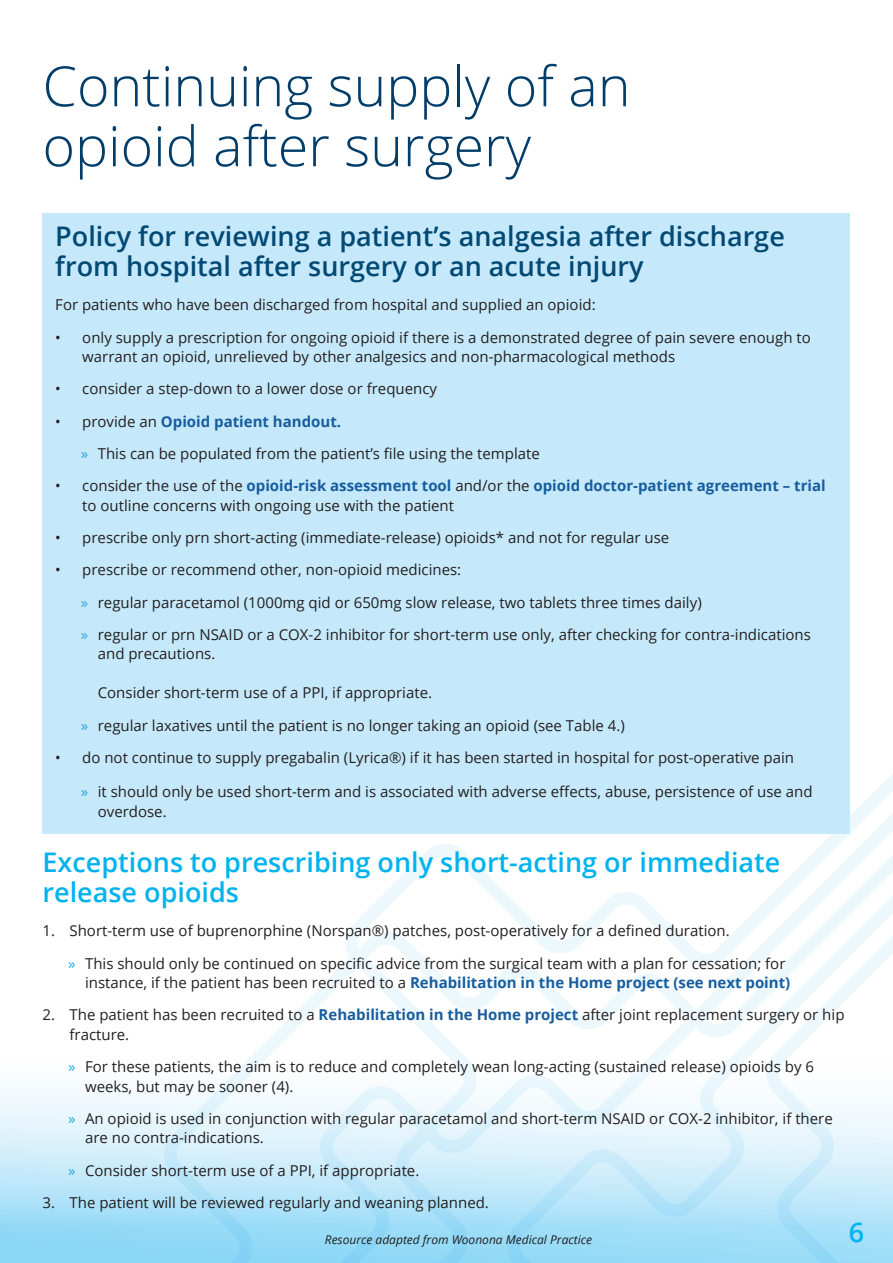
<style>
.page{position:relative;width:893px;height:1263px;background:#fff}
.page>*{position:absolute;margin:0;border:0;box-sizing:border-box;transform-origin:0 0}
.New_heading{font:300 55.5px/60px "Open Sans";color:#003d69}
.Subheading_new{font:600 27px/30px "Open Sans";color:#024974}
.Subheading_new-2{font:600 27px/30px "Open Sans";color:#00b3ef}
.Newest_body{font:15px/19.5px "Open Sans";color:#231f20}
.t1{font:700 15px "Open Sans";color:#175d9e}
.t2{font:italic 12px "Open Sans";color:#231f20}
.s1{font-weight:400;color:#231f20}
.s2{color:#27a8e0}
.s3{font-weight:700;color:#175d9e}
</style>
<div class="page">
<div style="left:0;top:1020px;width:893px;height:243px;background:linear-gradient(to bottom,#fff,#8cd6f6)"></div>
<svg style="left:163px;top:833px;width:227px;height:430px"></svg>
<svg style="left:390px;top:774px;width:503px;height:489px"></svg>
<div style="left:43px;top:213px;width:807px;height:620px;background:#c5e9fa"></div>
<p class="New_heading" style="left:43px;top:55px;width:589px">Continuing supply of an opioid after surgery</p>
<p class="Subheading_new" style="left:55px;top:221px;width:731px">Policy for reviewing a patient’s analgesia after discharge from hospital after surgery or an acute injury</p>
<p class="Newest_body" style="left:55px;top:295px;width:542px">For patients who have been discharged from hospital and supplied an opioid:</p>
<p class="Newest_body" style="left:82px;top:327px;width:730px;text-indent:-27px">• only supply a prescription for ongoing opioid if there is a demonstrated degree of pain severe enough to warrant an opioid, unrelieved by other analgesics and non-pharmacological methods</p>
<p class="Newest_body" style="left:55px;top:379px;width:383px">• consider a step-down to a lower dose or frequency</p>
<p class="t1" style="left:55px;top:411px;width:287px"><span class="s1">• provide an</span> Opioid patient handout.</p>
<p class="Newest_body" style="left:81px;top:443px;width:461px"><span class="s2">»</span> This can be populated from the patient’s file using the template</p>
<p class="Newest_body" style="left:82px;top:476px;width:745px;text-indent:-27px">• consider the use of the <span class="s3">opioid-risk assessment tool</span> and/or the <span class="s3">opioid doctor-patient agreement – trial </span>to outline concerns with ongoing use with the patient</p>
<p class="Newest_body" style="left:55px;top:527px;width:615px">• prescribe only prn short-acting (immediate-release) opioids* and not for regular use</p>
<p class="Newest_body" style="left:55px;top:560px;width:407px">• prescribe or recommend other, non-opioid medicines:</p>
<p class="Newest_body" style="left:81px;top:592px;width:622px"><span class="s2">»</span> regular paracetamol (1000mg qid or 650mg slow release, two tablets three times daily)</p>
<p class="Newest_body" style="left:98px;top:624px;width:715px;text-indent:-17px"><span class="s2">»</span> regular or prn NSAID or a COX-2 inhibitor for short-term use only, after checking for contra-indications and precautions.</p>
<p class="Newest_body" style="left:98px;top:683px;width:336px">Consider short-term use of a PPI, if appropriate.</p>
<p class="Newest_body" style="left:81px;top:715px;width:546px"><span class="s2">»</span> regular laxatives until the patient is no longer taking an opioid (see Table 4.)</p>
<p class="Newest_body" style="left:55px;top:747px;width:740px">• do not continue to supply pregabalin (Lyrica®) if it has been started in hospital for post-operative pain</p>
<p class="Newest_body" style="left:98px;top:782px;width:716px;text-indent:-17px"><span class="s2">»</span> it should only be used short-term and is associated with adverse effects, abuse, persistence of use and overdose.</p>
<p class="Subheading_new-2" style="left:43px;top:846px;width:739px">Exceptions to prescribing only short-acting or immediate release opioids</p>
<p class="Newest_body" style="left:43px;top:921px;width:689px">1. Short-term use of buprenorphine (Norspan®) patches, post-operatively for a defined duration.</p>
<p class="Newest_body" style="left:85px;top:953px;width:707px;text-indent:-17px"><span class="s2">»</span> This should only be continued on specific advice from the surgical team with a plan for cessation; for instance, if the patient has been recruited to a <span class="s3">Rehabilitation in the Home project (see next point)</span></p>
<p class="Newest_body" style="left:70px;top:1005px;width:776px;text-indent:-27px">2. The patient has been recruited to a <span class="s3">Rehabilitation in the Home project</span> after joint replacement surgery or hip fracture.</p>
<p class="Newest_body" style="left:85px;top:1056px;width:731px;text-indent:-17px"><span class="s2">»</span> For these patients, the aim is to reduce and completely wean long-acting (sustained release) opioids by 6 weeks, but may be sooner (4).</p>
<p class="Newest_body" style="left:85px;top:1108px;width:749px;text-indent:-17px"><span class="s2">»</span> An opioid is used in conjunction with regular paracetamol and short-term NSAID or COX-2 inhibitor, if there are no contra-indications.</p>
<p class="Newest_body" style="left:68px;top:1160px;width:353px"><span class="s2">»</span> Consider short-term use of a PPI, if appropriate.</p>
<p class="Newest_body" style="left:43px;top:1192px;width:448px">3. The patient will be reviewed regularly and weaning planned.</p>
<p class="t2" style="left:325px;top:1231px;width:269px">Resource adapted from Woonona Medical Practice</p>
<h2 class="Subheading_new-2" style="left:849px;top:1217px;width:17px">6</h2>
</div>
